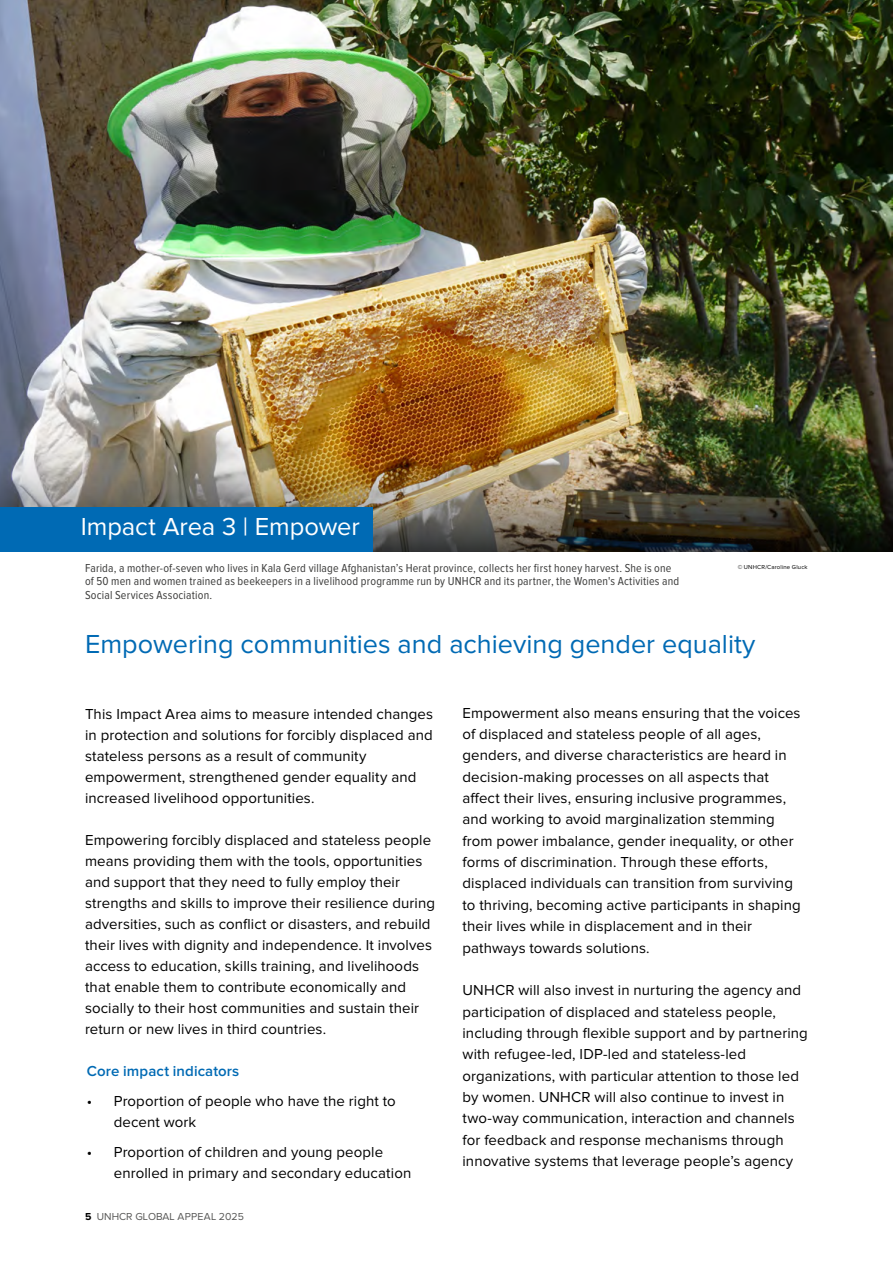
<style>
.page{position:relative;width:893px;height:1263px;background:#fff}
.page>*{position:absolute;margin:0;border:0;box-sizing:border-box;transform-origin:0 0}
.t1{font:27px "Proxima Nova";color:#006ab4}
.t2{font:25.5px "Proxima Nova";letter-spacing:-.005em;color:#fff}
.t3{font:15px/21.3px "Proxima Nova";letter-spacing:.005em;color:#000}
.t4{font:600 15px "Proxima Nova";letter-spacing:.005em;color:#006ab4}
.t5{font:12px/13.5px "Proxima Nova Cond";letter-spacing:.015em;color:#3c3c3b}
.t6{font:10.5px "Proxima Nova";color:#575756}
.t7{font:6px "Proxima Nova";letter-spacing:.025em;color:#000}
.s1{font-weight:700;color:#000}
</style>
<div class="page">
<img style="left:0;top:0;width:893px;height:413px">
<img style="left:0;top:413px;width:893px;height:138px">
<div style="left:0;top:507px;width:372px;height:44px;background:#006ab4"></div>
<h2 class="t2" style="left:81px;top:515px;width:281px">Impact Area 3 | Empower</h2>
<p class="t5" style="left:85px;top:561px;width:596px">Farida, a mother-of-seven who lives in Kala Gerd village Afghanistan’s Herat province, collects her first honey harvest. She is one of 50 men and women trained as beekeepers in a livelihood programme run by UNHCR and its partner, the Women's Activities and<br>Social Services Association.</p>
<p class="t7" style="left:738px;top:564px;width:71px">© UNHCR/Caroline Gluck</p>
<h1 class="t1" style="left:85px;top:631px;width:672px">Empowering communities and achieving gender equality</h1>
<p class="t3" style="left:85px;top:704px;width:349px">This Impact Area aims to measure intended changes in protection and solutions for forcibly displaced and stateless persons as a result of community empowerment, strengthened gender equality and increased livelihood opportunities.</p>
<p class="t3" style="left:85px;top:830px;width:351px">Empowering forcibly displaced and stateless people means providing them with the tools, opportunities and support that they need to fully employ their strengths and skills to improve their resilience during adversities, such as conflict or disasters, and rebuild their lives with dignity and independence. It involves access to education, skills training, and livelihoods that enable them to contribute economically and socially to their host communities and sustain their return or new lives in third countries.</p>
<p class="t4" style="left:87px;top:1062px;width:154px">Core impact indicators</p>
<p class="t3" style="left:114px;top:1091px;width:283px;text-indent:-27px">• Proportion of people who have the right to decent work</p>
<p class="t3" style="left:114px;top:1142px;width:299px;text-indent:-27px">• Proportion of children and young people enrolled in primary and secondary education</p>
<p class="t6" style="left:85px;top:1212px;width:160px"><span class="s1">5</span> UNHCR GLOBAL APPEAL 2025</p>
<p class="t3" style="left:462px;top:703px;width:340px">Empowerment also means ensuring that the voices of displaced and stateless people of all ages, genders, and diverse characteristics are heard in decision-making processes on all aspects that affect their lives, ensuring inclusive programmes, and working to avoid marginalization stemming from power imbalance, gender inequality, or other forms of discrimination. Through these efforts, displaced individuals can transition from surviving to thriving, becoming active participants in shaping their lives while in displacement and in their pathways towards solutions.</p>
<p class="t3" style="left:462px;top:980px;width:347px">UNHCR will also invest in nurturing the agency and participation of displaced and stateless people, including through flexible support and by partnering with refugee-led, IDP-led and stateless-led organizations, with particular attention to those led by women. UNHCR will also continue to invest in two-way communication, interaction and channels for feedback and response mechanisms through innovative systems that leverage people’s agency</p>
</div>
